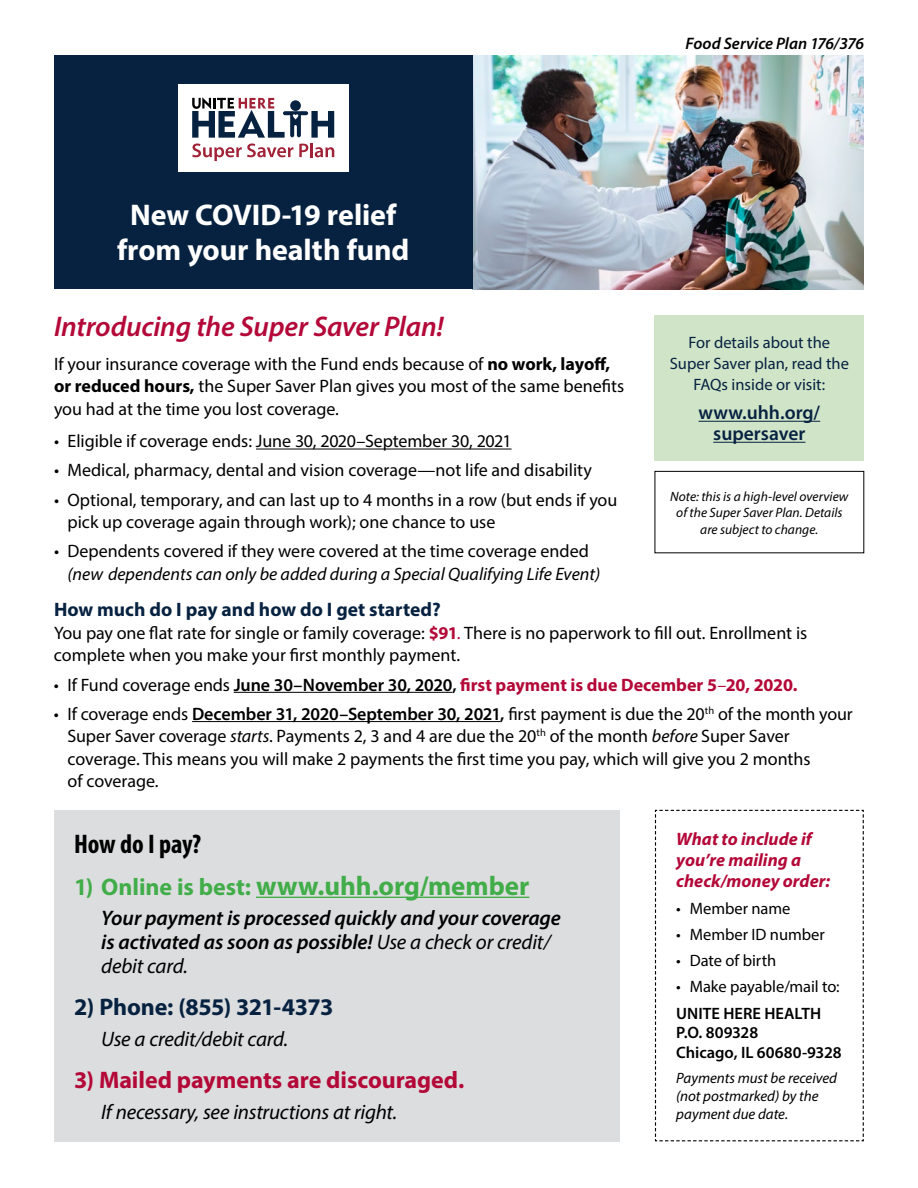
<style>
.page{position:relative;width:918px;height:1188px;background:#fff}
.page>*{position:absolute;margin:0;border:0;box-sizing:border-box;transform-origin:0 0}
.t1{font:700 30px/34.5px "Myriad Pro";letter-spacing:-.005em;color:#fff;text-align:center}
.t2{font:italic 600 28.5px "Myriad Pro";letter-spacing:-.01em;color:#b30838}
.t3{font:700 27px "Myriad Pro";color:#41ad49}
.t4{font:700 condensed 27px "Myriad Pro";letter-spacing:-.005em;color:#000}
.t5{font:700 24px "Myriad Pro";letter-spacing:-.005em;color:#b30838}
.t6{font:700 24px "Myriad Pro";letter-spacing:-.015em;color:#072241}
.t7{font:italic 600 21px/24px "Myriad Pro";letter-spacing:-.005em;color:#000}
.t8{font:italic 21px "Myriad Pro";letter-spacing:-.01em;color:#000}
.t9{font:700 19.5px "Myriad Pro";color:#072241}
.t10{font:600 19.5px/21px "Myriad Pro";color:#072241;text-align:center}
.t11{font:18px/22.5px "Myriad Pro";color:#000}
.t12{font:700 18px "Myriad Pro";color:#b30838}
.t13{font:italic 18px "Myriad Pro";color:#000}
.t14{font:italic 700 18px/21.3px "Myriad Pro";color:#b30838}
.t15{font:italic 600 16.65px "Myriad Pro";letter-spacing:-.005em;color:#000}
.t16{font:16.5px/21px "Myriad Pro";color:#072241;text-align:center}
.t17{font:16.5px "Myriad Pro";letter-spacing:-.005em;color:#000}
.t18{font:600 16.5px/19.5px "Myriad Pro";color:#000}
.t19{font:italic 15px/18px "Myriad Pro";color:#000}
.t20{font:italic 13.5px/16.5px "Myriad Pro";letter-spacing:.005em;color:#000;text-align:center}
.s1{font-weight:700}
.s2{font-weight:700;color:#b30838}
.s3{color:#b30838}
.s4{font-weight:400;color:#000}
.s5{font-weight:600;color:#000}
.s6{font-weight:400}
.s7{font-weight:600}
.s8{font-style:italic}
.s9{font-size:24px}
</style>
<div class="page">
<hr style="left:256px;top:449px;width:256px;height:1px;background:#000">
<hr style="left:234px;top:692px;width:218px;height:1px;background:#000">
<hr style="left:192px;top:721px;width:308px;height:1px;background:#000">
<img style="left:472px;top:56px;width:392px;height:234px">
<div style="left:54px;top:56px;width:418px;height:234px;background:#072241"></div>
<div style="left:178px;top:84px;width:171px;height:88px;background:#fff"></div>
<svg style="left:192px;top:98px;width:142px;height:40px"></svg>
<svg style="left:192px;top:144px;width:101px;height:17px"></svg>
<svg style="left:299px;top:144px;width:9px;height:13px"></svg>
<hr style="left:310px;top:143px;width:3px;height:14px;background:#a12236">
<svg style="left:315px;top:147px;width:19px;height:10px"></svg>
<div style="left:655px;top:315px;width:209px;height:146px;background:#d0e4c8"></div>
<hr style="left:699px;top:421px;width:121px;height:1px;background:#072241">
<hr style="left:713px;top:442px;width:92px;height:1px;background:#072241">
<svg style="left:654px;top:809px;width:210px;height:333px"></svg>
<div style="left:655px;top:471px;width:209px;height:82px;border:1px solid #000"></div>
<div style="left:54px;top:810px;width:566px;height:332px;background:#dcddde"></div>
<hr style="left:256px;top:897px;width:273px;height:1px;background:#41ad49">
<h1 class="t1" style="left:117px;top:197px;width:294px">New COVID-19 relief from your health fund</h1>
<p class="t15" style="left:686px;top:33px;width:180px">Food Service Plan 176/376</p>
<h2 class="t2" style="left:54px;top:309px;width:391px">Introducing the Super Saver Plan!</h2>
<p class="t11" style="left:54px;top:352px;width:572px">If your insurance coverage with the Fund ends because of <span class="s1">no work, layoff, or reduced hours,</span> the Super Saver Plan gives you most of the same benefits you had at the time you lost coverage.</p>
<p class="t11" style="left:54px;top:430px;width:459px">• Eligible if coverage ends: June 30, 2020–September 30, 2021</p>
<p class="t11" style="left:54px;top:459px;width:539px">• Medical, pharmacy, dental and vision coverage—not life and disability</p>
<p class="t11" style="left:68px;top:488px;width:551px;text-indent:-14px">• Optional, temporary, and can last up to 4 months in a row (but ends if you pick up coverage again through work); one chance to use</p>
<p class="t11" style="left:54px;top:540px;width:536px">• Dependents covered if they were covered at the time coverage ended</p>
<p class="t13" style="left:68px;top:563px;width:534px">(new dependents can only be added during a Special Qualifying Life Event)</p>
<p class="t9" style="left:54px;top:597px;width:388px">How much do I pay and how do I get started?</p>
<p class="t11" style="left:54px;top:621px;width:755px">You pay one flat rate for single or family coverage: <span class="s2">$91</span><span class="s3">.</span> There is no paperwork to fill out. Enrollment is complete when you make your first monthly payment.</p>
<p class="t12" style="left:54px;top:673px;width:745px"><span class="s4">• If Fund coverage ends</span> <span class="s5">June 30–November 30, 2020,</span> first payment is due December 5<span class="s6">–</span>20, 2020.</p>
<p class="t11" style="left:67px;top:702px;width:787px;text-indent:-14px">• If coverage ends <span class="s7">December 31, 2020–September 30, 2021,</span> first payment is due the 20<sup>th</sup> of the month your Super Saver coverage <span class="s8">starts</span>. Payments 2, 3 and 4 are due the 20<sup>th</sup> of the month <span class="s8">before</span> Super Saver coverage. This means you will make 2 payments the first time you pay, which will give you 2 months<br>of coverage.</p>
<p class="t16" style="left:670px;top:332px;width:181px">For details about the<br>Super Saver plan, read the<br>FAQs inside or visit:</p>
<p class="t10" style="left:699px;top:402px;width:123px">www.uhh.org/ supersaver</p>
<p class="t20" style="left:670px;top:488px;width:180px">Note: this is a high-level overview of the Super Saver Plan. Details are subject to change.</p>
<h3 class="t4" style="left:74px;top:827px;width:128px">How do I pay?</h3>
<h3 class="t3" style="left:74px;top:868px;width:457px"><span class="s9">1) Online is best:</span> www.uhh.org/member</h3>
<p class="t7" style="left:101px;top:906px;width:461px">Your payment is processed quickly and your coverage is activated as soon as possible! <span class="s6">Use a check or credit/ debit card.</span></p>
<h3 class="t6" style="left:74px;top:992px;width:261px">2) Phone: (855) 321-4373</h3>
<p class="t8" style="left:101px;top:1026px;width:189px">Use a credit/debit card.</p>
<h3 class="t5" style="left:74px;top:1064px;width:392px">3) Mailed payments are discouraged.</h3>
<p class="t8" style="left:101px;top:1099px;width:298px">If necessary, see instructions at right.</p>
<p class="t14" style="left:676px;top:827px;width:155px">What to include if you’re mailing a check/money order:</p>
<p class="t17" style="left:676px;top:898px;width:116px">• Member name</p>
<p class="t17" style="left:676px;top:924px;width:150px">• Member ID number</p>
<p class="t17" style="left:676px;top:950px;width:101px">• Date of birth</p>
<p class="t17" style="left:676px;top:977px;width:165px">• Make payable/mail to:</p>
<p class="t18" style="left:676px;top:1003px;width:167px">UNITE HERE HEALTH<br>P.O. 809328<br>Chicago, IL 60680-9328</p>
<p class="t19" style="left:676px;top:1069px;width:162px">Payments must be received (not postmarked) by the payment due date.</p>
</div>
